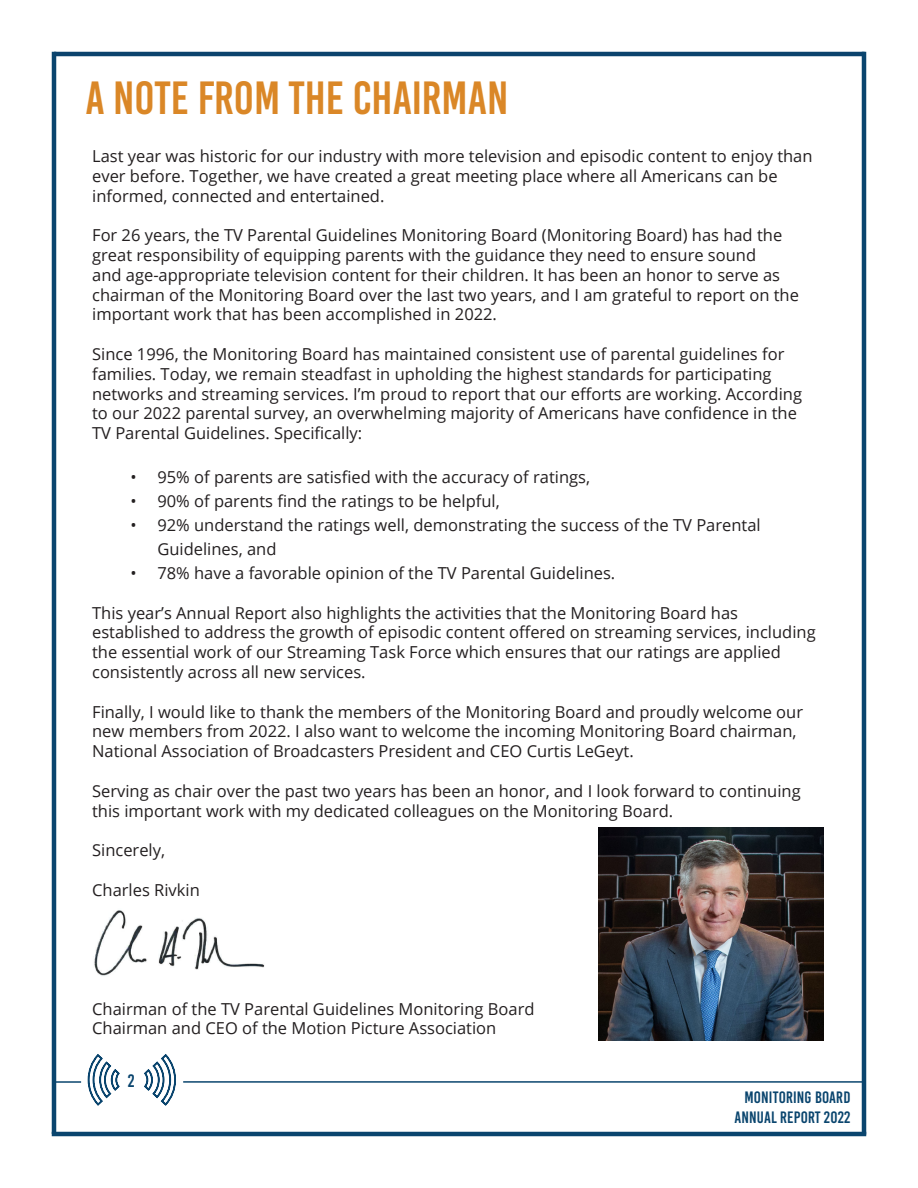
<style>
.page{position:relative;width:918px;height:1188px;background:#fff}
.page>*{position:absolute;margin:0;border:0;box-sizing:border-box;transform-origin:0 0}
.t1{font:46.5px "Bebas Kai";color:#da8727}
.t2{font:18px "Bebas Kai";color:#0a456e}
.t3{font:16.5px/19.8px "Open Sans";color:#231f20}
.t4{font:16.5px "Bebas Kai";letter-spacing:.01em;color:#0a456e}
</style>
<div class="page">
<svg style="left:87px;top:1054px;width:33px;height:52px"></svg>
<svg style="left:144px;top:1054px;width:32px;height:52px"></svg>
<hr style="left:183px;top:1081px;width:679px;height:2px;background:#0a456e">
<hr style="left:53px;top:1081px;width:28px;height:2px;background:#0a456e">
<hr style="left:52px;top:52px;width:4px;height:1082px;background:#0a456e">
<hr style="left:54px;top:52px;width:811px;height:4px;background:#0b436d">
<hr style="left:862px;top:52px;width:4px;height:1083px;background:#0a456e">
<hr style="left:52px;top:1132px;width:814px;height:4px;background:#0a456e">
<img style="left:94px;top:910px;width:171px;height:66px">
<img style="left:598px;top:828px;width:225px;height:213px">
<p class="t1" style="left:85px;top:73px;width:425px">A NOTE FROM THE CHAIRMAN</p>
<p class="t3" style="left:92px;top:146px;width:722px">Last year was historic for our industry with more television and episodic content to enjoy than ever before. Together, we have created a great meeting place where all Americans can be informed, connected and entertained.</p>
<p class="t3" style="left:92px;top:225px;width:708px">For 26 years, the TV Parental Guidelines Monitoring Board (Monitoring Board) has had the great responsibility of equipping parents with the guidance they need to ensure sound<br>and age-appropriate television content for their children. It has been an honor to serve as chairman of the Monitoring Board over the last two years, and I am grateful to report on the important work that has been accomplished in 2022.</p>
<p class="t3" style="left:92px;top:344px;width:711px">Since 1996, the Monitoring Board has maintained consistent use of parental guidelines for families. Today, we remain steadfast in upholding the highest standards for participating networks and streaming services. I’m proud to report that our efforts are working. According to our 2022 parental survey, an overwhelming majority of Americans have confidence in the TV Parental Guidelines. Specifically:</p>
<p class="t3" style="left:130px;top:467px;width:461px">• 95% of parents are satisfied with the accuracy of ratings,</p>
<p class="t3" style="left:130px;top:491px;width:371px">• 90% of parents find the ratings to be helpful,</p>
<p class="t3" style="left:157px;top:513px;width:605px;line-height:24px;text-indent:-27px">• 92% understand the ratings well, demonstrating the success of the TV Parental<br>Guidelines, and</p>
<p class="t3" style="left:130px;top:563px;width:486px">• 78% have a favorable opinion of the TV Parental Guidelines.</p>
<p class="t3" style="left:92px;top:602px;width:725px">This year’s Annual Report also highlights the activities that the Monitoring Board has established to address the growth of episodic content offered on streaming services, including the essential work of our Streaming Task Force which ensures that our ratings are applied consistently across all new services.</p>
<p class="t3" style="left:92px;top:701px;width:712px">Finally, I would like to thank the members of the Monitoring Board and proudly welcome our new members from 2022. I also want to welcome the incoming Monitoring Board chairman,<br>National Association of Broadcasters President and CEO Curtis LeGeyt.</p>
<p class="t3" style="left:92px;top:781px;width:710px">Serving as chair over the past two years has been an honor, and I look forward to continuing this important work with my dedicated colleagues on the Monitoring Board.</p>
<p class="t3" style="left:92px;top:840px;width:74px">Sincerely,</p>
<p class="t3" style="left:92px;top:880px;width:109px">Charles Rivkin</p>
<p class="t3" style="left:92px;top:998px;width:444px">Chairman of the TV Parental Guidelines Monitoring Board</p>
<p class="t3" style="left:92px;top:1018px;width:406px">Chairman and CEO of the Motion Picture Association</p>
<p class="t2" style="left:128px;top:1071px;width:8px">2</p>
<p class="t4" style="left:744px;top:1089px;width:108px">MONITORING BOARD</p>
<p class="t4" style="left:734px;top:1108px;width:118px">ANNUAL REPORT 2022</p>
</div>
